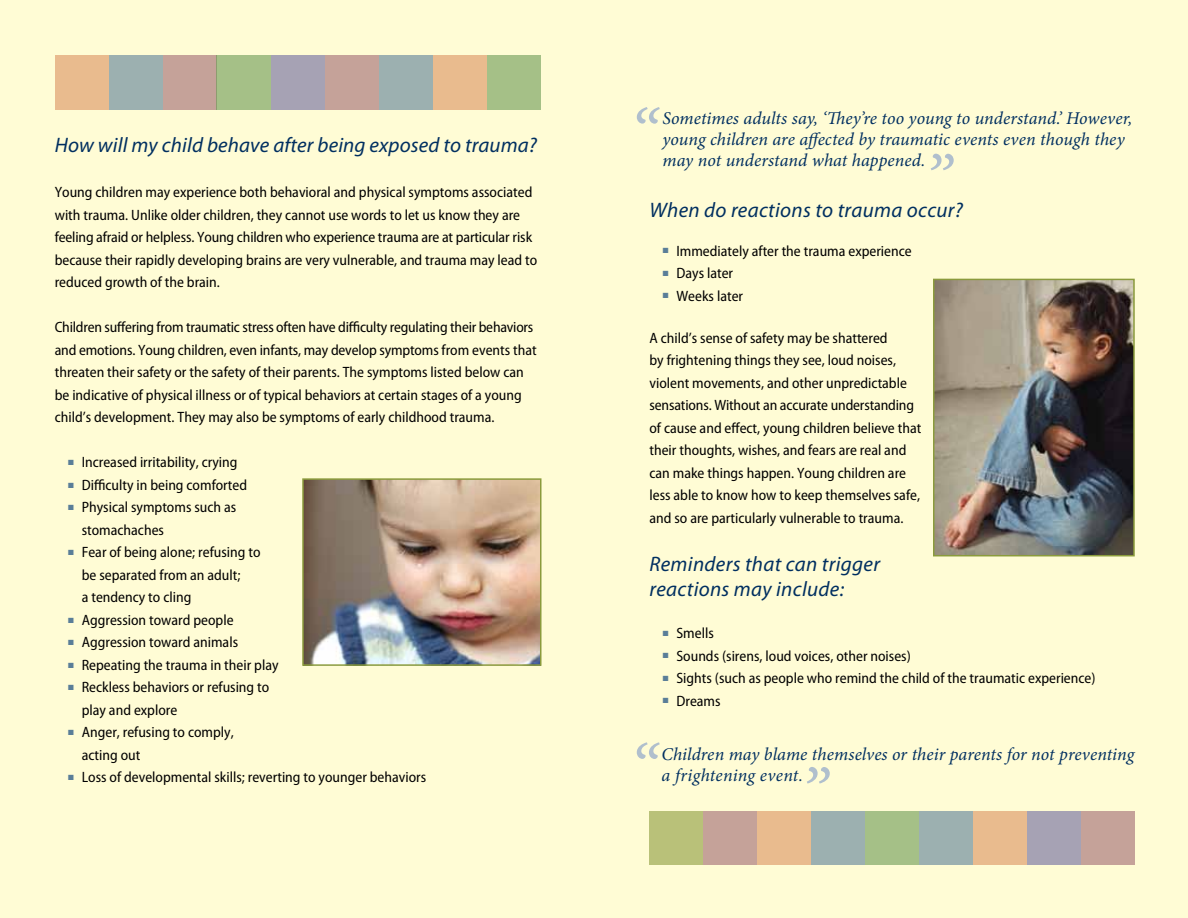
<style>
.page{position:relative;width:1188px;height:918px;background:#fffcd5}
.page>*{position:absolute;margin:0;border:0;box-sizing:border-box;transform-origin:0 0}
.t1{font:italic 72px "Minion Pro";color:#b0bfcd}
.t2{font:italic 21px/25.5px "Myriad Pro";letter-spacing:.015em;color:#002f60}
.t3{font:italic 18px/21px "Minion Pro";letter-spacing:.005em;color:#002f60}
.t4{font:semi-condensed 15px/22.5px "Myriad Pro";color:#000}
.s1{color:#5a7e98}
</style>
<div class="page">
<div style="left:55px;top:56px;width:54px;height:54px;background:#e9bb8e"></div>
<div style="left:487px;top:56px;width:54px;height:54px;background:#a5c087"></div>
<div style="left:109px;top:56px;width:54px;height:54px;background:#9cb0b0"></div>
<div style="left:163px;top:56px;width:54px;height:54px;background:#c5a299"></div>
<div style="left:217px;top:56px;width:54px;height:54px;background:#a5c087"></div>
<div style="left:271px;top:56px;width:54px;height:54px;background:#a6a2b4"></div>
<div style="left:325px;top:56px;width:54px;height:54px;background:#c5a299"></div>
<div style="left:379px;top:56px;width:54px;height:54px;background:#9cb0b0"></div>
<div style="left:433px;top:56px;width:54px;height:54px;background:#e9bb8e"></div>
<div style="left:1081px;top:812px;width:54px;height:54px;background:#c5a299"></div>
<div style="left:649px;top:812px;width:54px;height:54px;background:#b9c179"></div>
<div style="left:1027px;top:812px;width:54px;height:54px;background:#a6a2b4"></div>
<div style="left:973px;top:812px;width:54px;height:54px;background:#e9bb8e"></div>
<div style="left:919px;top:812px;width:54px;height:54px;background:#9cb0b0"></div>
<div style="left:865px;top:812px;width:54px;height:54px;background:#a5c087"></div>
<div style="left:811px;top:812px;width:54px;height:54px;background:#9cb0b0"></div>
<div style="left:757px;top:812px;width:54px;height:54px;background:#e9bb8e"></div>
<div style="left:703px;top:812px;width:54px;height:54px;background:#c5a299"></div>
<img style="left:936px;top:282px;width:196px;height:271px">
<div style="left:933px;top:279px;width:202px;height:277px;border:2px solid #8b9b3c"></div>
<img style="left:305px;top:481px;width:234px;height:182px">
<div style="left:302px;top:478px;width:240px;height:188px;border:2px solid #8b9b3c"></div>
<h2 class="t2" style="left:55px;top:133px;width:484px">How will my child behave after being exposed to trauma?</h2>
<p class="t4" style="left:55px;top:181px;width:484px">Young children may experience both behavioral and physical symptoms associated with trauma. Unlike older children, they cannot use words to let us know they are feeling afraid or helpless. Young children who experience trauma are at particular risk because their rapidly developing brains are very vulnerable, and trauma may lead to reduced growth of the brain.</p>
<p class="t4" style="left:55px;top:316px;width:484px">Children suffering from traumatic stress often have difficulty regulating their behaviors and emotions. Young children, even infants, may develop symptoms from events that threaten their safety or the safety of their parents. The symptoms listed below can be indicative of physical illness or of typical behaviors at certain stages of a young child’s development. They may also be symptoms of early childhood trauma.</p>
<p class="t4" style="left:68px;top:451px;width:171px"><span class="s1">■</span> Increased irritability, crying</p>
<p class="t4" style="left:68px;top:474px;width:180px"><span class="s1">■</span> Difficulty in being comforted</p>
<p class="t4" style="left:82px;top:496px;width:156px;text-indent:-13px"><span class="s1">■</span> Physical symptoms such as stomachaches</p>
<p class="t4" style="left:82px;top:541px;width:180px;text-indent:-13px"><span class="s1">■</span> Fear of being alone; refusing to be separated from an adult;<br>a tendency to cling</p>
<p class="t4" style="left:68px;top:609px;width:167px"><span class="s1">■</span> Aggression toward people</p>
<p class="t4" style="left:68px;top:631px;width:171px"><span class="s1">■</span> Aggression toward animals</p>
<p class="t4" style="left:68px;top:654px;width:212px"><span class="s1">■</span> Repeating the trauma in their play</p>
<p class="t4" style="left:82px;top:676px;width:189px;text-indent:-13px"><span class="s1">■</span> Reckless behaviors or refusing to play and explore</p>
<p class="t4" style="left:82px;top:721px;width:154px;text-indent:-13px"><span class="s1">■</span> Anger, refusing to comply, acting out</p>
<p class="t4" style="left:68px;top:766px;width:360px"><span class="s1">■</span> Loss of developmental skills; reverting to younger behaviors</p>
<h1 class="t1" style="left:629px;top:86px;width:29px">“</h1>
<p class="t3" style="left:662px;top:108px;width:472px">Sometimes adults say, ‘They’re too young to understand.’ However, young children are affected by traumatic events even though they</p>
<p class="t3" style="left:662px;top:150px;width:264px">may not understand what happened.</p>
<h1 class="t1" style="left:962px;top:191px;width:29px;rotate:-180deg">“</h1>
<h2 class="t2" style="left:649px;top:197px;width:315px">When do reactions to trauma occur?</h2>
<p class="t4" style="left:663px;top:240px;width:250px"><span class="s1">■</span> Immediately after the trauma experience</p>
<p class="t4" style="left:663px;top:262px;width:72px"><span class="s1">■</span> Days later</p>
<p class="t4" style="left:663px;top:285px;width:82px"><span class="s1">■</span> Weeks later</p>
<p class="t4" style="left:649px;top:327px;width:273px">A child’s sense of safety may be shattered<br>by frightening things they see, loud noises, violent movements, and other unpredictable sensations. Without an accurate understanding of cause and effect, young children believe that their thoughts, wishes, and fears are real and can make things happen. Young children are less able to know how to keep themselves safe, and so are particularly vulnerable to trauma.</p>
<h2 class="t2" style="left:649px;top:551px;width:232px">Reminders that can trigger reactions may include:</h2>
<p class="t4" style="left:663px;top:622px;width:52px"><span class="s1">■</span> Smells</p>
<p class="t4" style="left:663px;top:645px;width:249px"><span class="s1">■</span> Sounds (sirens, loud voices, other noises)</p>
<p class="t4" style="left:663px;top:667px;width:434px"><span class="s1">■</span> Sights (such as people who remind the child of the traumatic experience)</p>
<p class="t4" style="left:663px;top:690px;width:59px"><span class="s1">■</span> Dreams</p>
<h1 class="t1" style="left:628px;top:722px;width:29px">“</h1>
<p class="t3" style="left:662px;top:744px;width:474px">Children may blame themselves or their parents for not preventing</p>
<p class="t3" style="left:662px;top:765px;width:143px">a frightening event.</p>
<h1 class="t1" style="left:838px;top:804px;width:29px;rotate:-180deg">“</h1>
</div>
